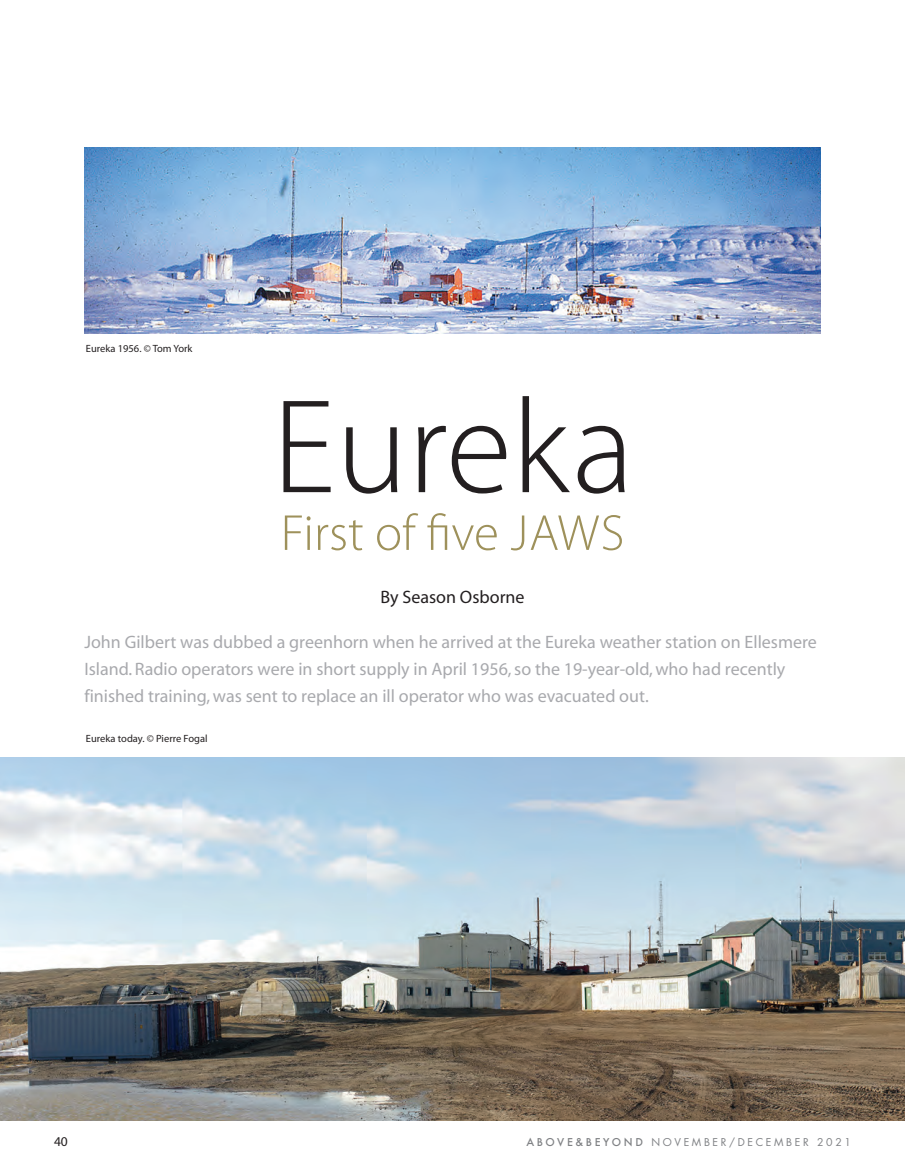
<style>
.page{position:relative;width:905px;height:1175px;background:#fff}
.page>*{position:absolute;margin:0;border:0;box-sizing:border-box;transform-origin:0 0}
.t1{font:300 135px "Myriad Pro";color:#231f20}
.t2{font:300 51px "Myriad Pro";color:#9e915b}
.t3{font:18px/27px "Myriad";color:#a8a9ad}
.t4{font:18px "Myriad";color:#231f20}
.t5{font:13.5px "Myriad Pro";color:#231f20}
.t6{font:10.5px "Myriad Pro";color:#231f20}
.t7{font:10.5px "Futura";letter-spacing:.25em;color:#808285}
.s1{font-weight:500}
</style>
<div class="page">
<img style="left:0;top:758px;width:904px;height:362px">
<img style="left:84px;top:148px;width:736px;height:186px">
<p class="t6" style="left:86px;top:344px;width:108px">Eureka 1956. © Tom York</p>
<p class="t1" style="left:272px;top:397px;width:362px">Eureka</p>
<p class="t2" style="left:281px;top:514px;width:345px">First of five JAWS</p>
<p class="t4" style="left:380px;top:590px;width:146px">By Season Osborne</p>
<p class="t3" style="left:84px;top:629px;width:734px">John Gilbert was dubbed a greenhorn when he arrived at the Eureka weather station on Ellesmere<br>Island. Radio operators were in short supply in April 1956, so the 19-year-old, who had recently finished training, was sent to replace an ill operator who was evacuated out.</p>
<p class="t6" style="left:86px;top:735px;width:123px">Eureka today. © Pierre Fogal</p>
<p class="t5" style="left:54px;top:1136px;width:15px">40</p>
<p class="t7" style="left:526px;top:1136px;width:326px"><span class="s1">ABOVE&amp;BEYOND</span> NOVEMBER/DECEMBER 2021</p>
</div>
